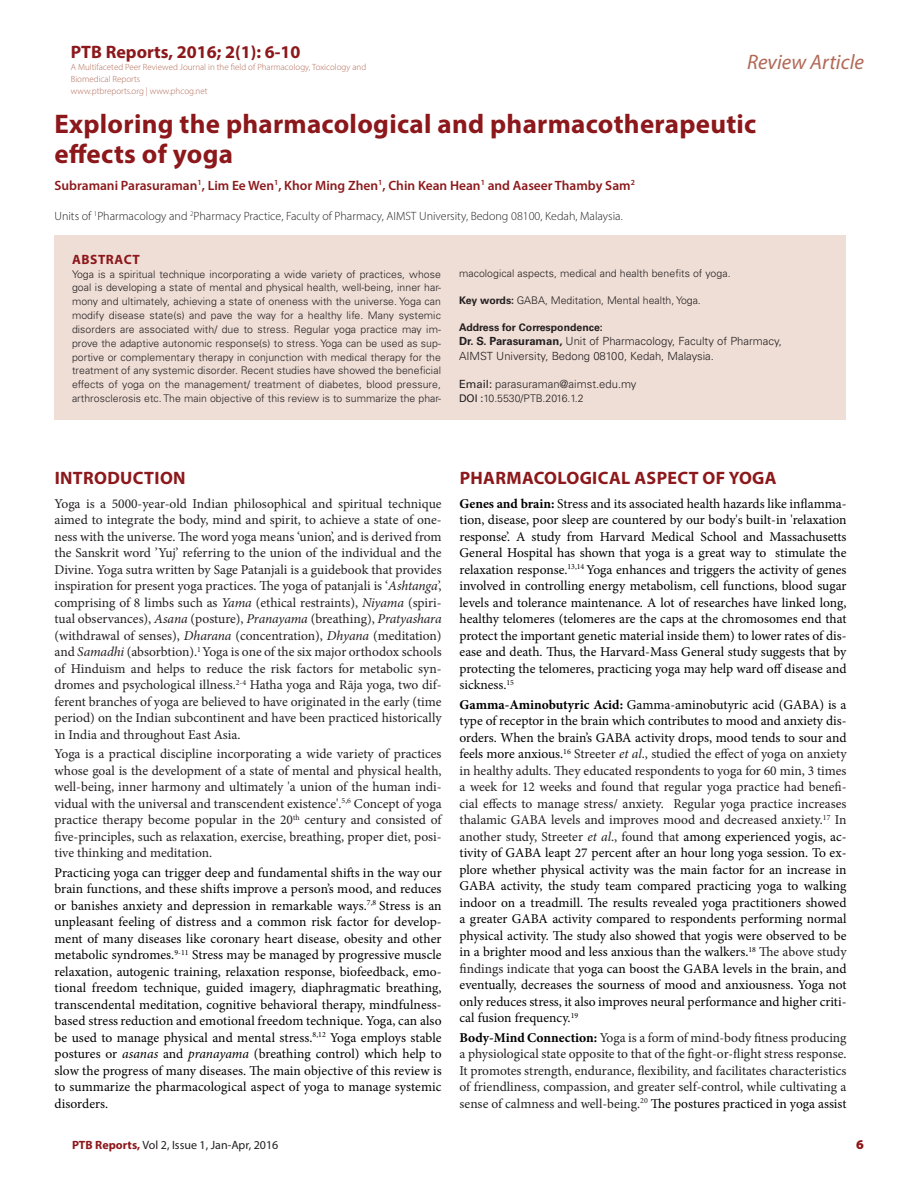
<style>
.page{position:relative;width:918px;height:1188px;background:#fff}
.page>*{position:absolute;margin:0;border:0;box-sizing:border-box;transform-origin:0 0}
.CT{font:700 27px "Myriad Pro";letter-spacing:.01em;color:#8c181b}
.t1{font:italic 21px "Myriad Pro";color:#b16a57}
._1_HD{font:700 18px "Myriad Pro";letter-spacing:.02em;color:#8c181b}
._1_HD-2{font:700 18px "Myriad Pro";color:#8c181b}
.TXT{font:13.5px/16.5px "Minion Pro";color:#000;text-align:justify}
.TXT-2{font:13.5px/16.5px "Minion Pro";color:#231f20;text-align:justify}
.CA{font:600 13.5px "Myriad Pro";color:#8c181b}
.ABS_HD{font:700 13.5px "Myriad Pro";letter-spacing:.04em;color:#8c181b}
.RRH{font:900 13.5px "Myriad Pro";color:#8c181b}
.CA_Aff{font:300 12px "Myriad Pro";color:#231f20}
.RRH-2{font:12px "Myriad Pro";color:#231f20}
.ABS_TXT{font:300 11.25px "Univers LT Std";color:#231f20}
.ABS_TXT-2{font:300 10.5px/13.8px "Univers LT Std";letter-spacing:.005em;color:#231f20;text-align:justify}
.ABS_AU_ADD{font:700 10.5px "Univers LT Std";color:#231f20}
.ABS_AU_ADD-2{font:300 10.5px "Univers LT Std";color:#231f20}
.t2{font:300 9px/12px "Myriad Pro";color:#b16a57}
.s1{font-weight:700}
.s2{font-weight:400}
.s3{font-style:italic}
.s4{color:#231f20}
.s5{font-style:italic;color:#231f20}
.s6{font-weight:700;color:#000}
.s7{color:#000}
.s8{font-weight:700;color:#8c181b}
</style>
<div class="page">
<div style="left:54px;top:236px;width:792px;height:184px;background:#efded6"></div>
<h3 class="_1_HD-2" style="left:71px;top:40px;width:231px">PTB Reports, 2016; 2(1): 6-10</h3>
<p class="t2" style="left:71px;top:61px;width:297px">A Multifaceted Peer Reviewed Journal in the field of Pharmacology, Toxicology and<br>Biomedical Reports<br>www.ptbreports.org | www.phcog.net</p>
<h2 class="t1" style="left:747px;top:49px;width:118px">Review Article</h2>
<p class="CT" style="left:55px;top:106px;width:703px">Exploring the pharmacological and pharmacotherapeutic</p>
<p class="CT" style="left:55px;top:136px;width:180px">effects of yoga</p>
<p class="CA" style="left:55px;top:176px;width:582px">Subramani Parasuraman<sup>1</sup>, Lim Ee Wen<sup>1</sup>, Khor Ming Zhen<sup>1</sup>, Chin Kean Hean<sup>1</sup> and Aaseer Thamby Sam<sup>2</sup></p>
<p class="CA_Aff" style="left:55px;top:208px;width:570px">Units of <sup>1</sup>Pharmacology and <sup>2</sup>Pharmacy Practice, Faculty of Pharmacy, AIMST University, Bedong 08100, Kedah, Malaysia.</p>
<p class="ABS_HD" style="left:72px;top:250px;width:69px">ABSTRACT</p>
<p class="ABS_TXT-2" style="left:72px;top:267px;width:371px">Yoga is a spiritual technique incorporating a wide variety of practices, whose goal is developing a state of mental and physical health, well-being, inner har&shy;mony and ultimately, achieving a state of oneness with the universe. Yoga can modify disease state(s) and pave the way for a healthy life. Many systemic disorders are associated with/ due to stress. Regular yoga practice may im&shy;prove the adaptive autonomic response(s) to stress. Yoga can be used as sup&shy;portive or complementary therapy in conjunction with medical therapy for the treatment of any systemic disorder. Recent studies have showed the beneficial effects of yoga on the management/ treatment of diabetes, blood pressure, arthrosclerosis etc. The main objective of this review is to summarize the phar-</p>
<p class="ABS_TXT-2" style="left:459px;top:267px;width:273px">macological aspects, medical and health benefits of yoga.</p>
<p class="ABS_TXT-2" style="left:459px;top:294px;width:243px"><span class="s1">Key words:</span> GABA, Meditation, Mental health, Yoga.</p>
<p class="ABS_AU_ADD" style="left:459px;top:321px;width:145px">Address for Correspondence:</p>
<p class="ABS_TXT" style="left:459px;top:335px;width:325px"><span class="s1">Dr. S. Parasuraman,</span> Unit of Pharmacology, Faculty of Pharmacy,</p>
<p class="ABS_TXT" style="left:459px;top:349px;width:256px">AIMST University, Bedong 08100, Kedah, Malaysia.</p>
<p class="ABS_TXT" style="left:459px;top:377px;width:179px"><span class="s2">Email:</span> parasuraman@aimst.edu.my</p>
<p class="ABS_AU_ADD-2" style="left:459px;top:392px;width:126px"><span class="s2">DOI :</span>10.5530/PTB.2016.1.2</p>
<p class="_1_HD" style="left:55px;top:466px;width:132px">INTRODUCTION</p>
<p class="TXT-2" style="left:55px;top:495px;width:389px">Yoga is a 5000-year-old Indian philosophical and spiritual technique aimed to integrate the body, mind and spirit, to achieve a state of one&shy;ness with the universe. The word yoga means ‘union’, and is derived from the Sanskrit word ’Yuj’ referring to the union of the individual and the Divine. Yoga sutra written by Sage Patanjali is a guidebook that provides inspiration for present yoga practices. The yoga of patanjali is ‘<span class="s3">Ashtanga</span>’, comprising of 8 limbs such as <span class="s3">Yama</span> (ethical restraints), <span class="s3">Niyama</span> (spiri&shy;tual observances), <span class="s3">Asana</span> (posture), <span class="s3">Pranayama</span> (breathing), <span class="s3">Pratyashara </span>(withdrawal of senses), <span class="s3">Dharana</span> (concentration), <span class="s3">Dhyana</span> (meditation) and <span class="s3">Samadhi</span> (absorbtion).<sup>1</sup> Yoga is one of the six major orthodox schools of Hinduism and helps to reduce the risk factors for metabolic syn&shy;dromes and psychological illness.<sup>2-4</sup> Hatha yoga and Rāja yoga, two dif&shy;ferent branches of yoga are believed to have originated in the early (time period) on the Indian subcontinent and have been practiced historically in India and throughout East Asia.</p>
<p class="TXT-2" style="left:55px;top:746px;width:389px">Yoga is a practical discipline incorporating a wide variety of practices whose goal is the development of a state of mental and physical health, well-being, inner harmony and ultimately 'a union of the human indi&shy;vidual with the universal and transcendent existence'.<sup>5,6</sup> Concept of yoga practice therapy become popular in the 20<sup>th</sup> century and consisted of five-principles, such as relaxation, exercise, breathing, proper diet, posi&shy;tive thinking and meditation.</p>
<p class="TXT" style="left:55px;top:864px;width:389px">Practicing yoga can trigger deep and fundamental shifts in the way our brain functions, and these shifts improve a person’s mood, and reduces or banishes anxiety and depression in remarkable ways.<sup>7,8</sup> Stress is an unpleasant feeling of distress and a common risk factor for develop&shy;ment of many diseases like coronary heart disease, obesity and other metabolic syndromes.<sup>9-11</sup> Stress may be managed by progressive muscle relaxation, autogenic training, relaxation response, biofeedback, emo&shy;tional freedom technique, guided imagery, diaphragmatic breathing, transcendental meditation, cognitive behavioral therapy, mindfulness&shy;based stress reduction and emotional freedom technique. Yoga, can also be used to manage physical and mental stress.<sup>8,12</sup> Yoga employs stable postures or <span class="s3">asanas</span> and <span class="s3">pranayama</span> (breathing control) which help to slow the progress of many diseases. The main objective of this review is to summarize the pharmacological aspect of yoga to manage systemic disorders.</p>
<p class="_1_HD" style="left:460px;top:466px;width:319px">PHARMACOLOGICAL ASPECT OF YOGA</p>
<p class="TXT" style="left:460px;top:495px;width:389px"><span class="s1">Genes and brain:</span> Stress and its associated health hazards like inflamma&shy;tion, disease, poor sleep are countered by our body's built-in 'relaxation response’. A study from Harvard Medical School and Massachusetts General Hospital has shown that yoga is a great way to stimulate the relaxation response.<sup>13,14</sup> Yoga enhances and triggers the activity of genes involved in controlling energy metabolism, cell functions, blood sugar levels and tolerance maintenance. A lot of researches have linked long, healthy telomeres (telomeres are the caps at the chromosomes end that protect the important genetic material inside them) to lower rates of dis&shy;ease and death. Thus, the Harvard-Mass General study suggests that by protecting the telomeres, practicing yoga may help ward off disease and sickness.<sup>15</sup></p>
<p class="TXT" style="left:460px;top:696px;width:389px"><span class="s1">Gamma-Aminobutyric Acid:</span> Gamma-aminobutyric acid (GABA) is a type of receptor in the brain which contributes to mood and anxiety dis&shy;orders. When the brain’s GABA activity drops, mood tends to sour and feels more anxious.<sup>16</sup> <span class="s4">Streeter</span> <span class="s5">et al</span><span class="s4">., studied the effect of yoga on anxiety in healthy adults. They educated respondents to yoga for 60 min, 3 times a week for 12 weeks and found that regular yoga practice had benefi&shy;cial effects to manage stress/ anxiety. Regular yoga practice increases thalamic GABA levels and improves mood and decreased anxiety.</span><sup>17</sup> <span class="s4">In another study, Streeter</span> <span class="s5">et al</span><span class="s4">., found that</span> among experienced yogis, ac&shy;tivity of GABA leapt 27 percent after an hour long yoga session. To ex&shy;plore whether physical activity was the main factor for an increase in GABA activity, the study team compared practicing yoga to walking indoor on a treadmill. The results revealed yoga practitioners showed a greater GABA activity compared to respondents performing normal physical activity. The study also showed that yogis were observed to be in a brighter mood and less anxious than the walkers.<sup>18</sup> <span class="s4">The above study findings indicate that</span> yoga can boost the GABA levels in the brain, and eventually, decreases the sourness of mood and anxiousness. Yoga not only reduces stress, it also improves neural performance and higher criti&shy;cal fusion frequency.<sup>19</sup></p>
<p class="TXT-2" style="left:460px;top:1029px;width:389px"><span class="s6">Body-Mind Connection:</span> Yoga is a form of mind-body fitness producing a physiological state opposite to that of the fight-or-flight stress response.<br>It promotes strength, endurance, flexibility, and facilitates characteristics of friendliness, compassion, and greater self-control, while cultivating a sense of calmness and well-being.<sup>20</sup> <span class="s7">The postures practiced in yoga assist</span></p>
<p class="RRH-2" style="left:72px;top:1138px;width:208px"><span class="s8">PTB Reports,</span> Vol 2, Issue 1, Jan-Apr, 2016</p>
<p class="RRH" style="left:856px;top:1136px;width:9px">6</p>
</div>
